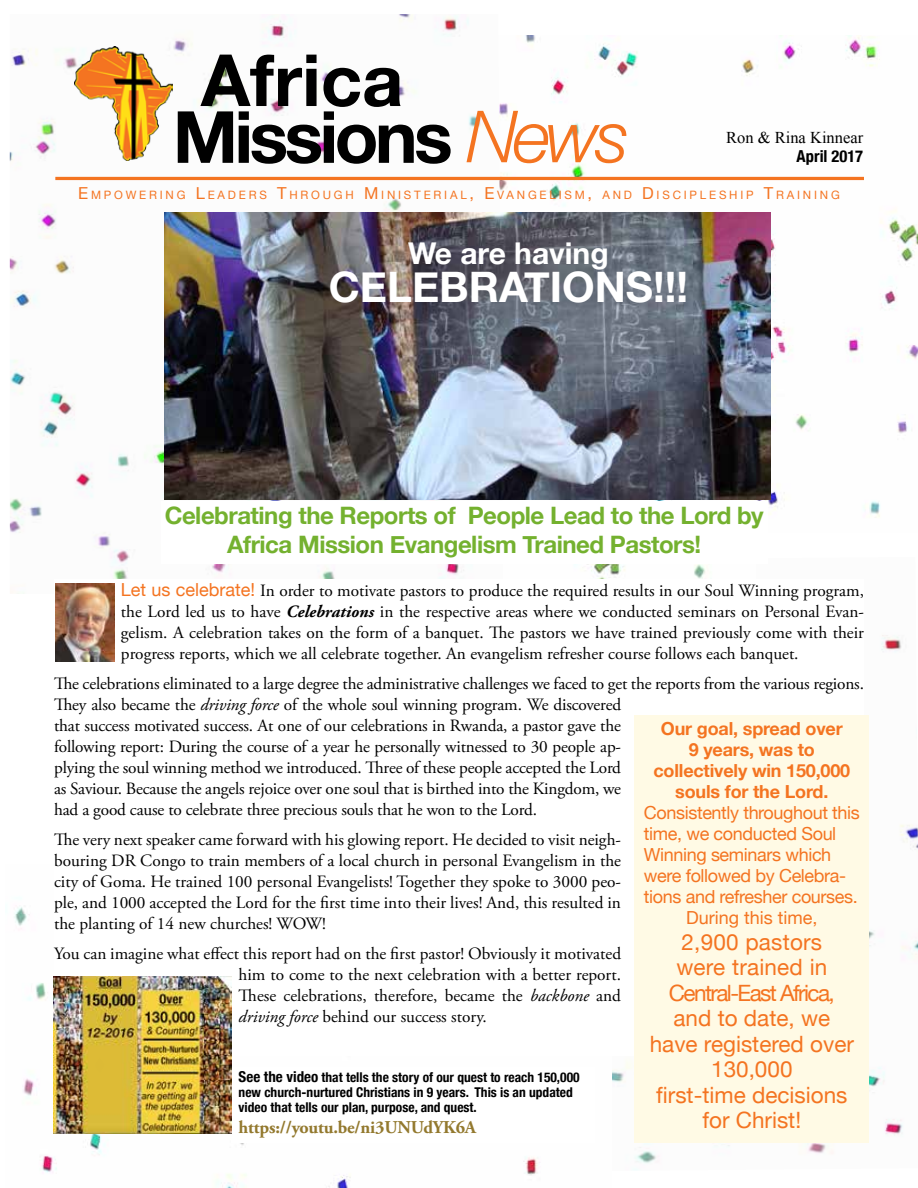
<style>
.page{position:relative;width:918px;height:1188px;background:#fff}
.page>*{position:absolute;margin:0;border:0;box-sizing:border-box;transform-origin:0 0}
.t1{font:700 72px/56.8px "Helvetica Neue";letter-spacing:-.05em;color:#000}
.t2{font:700 42px "Helvetica Neue";color:#fff}
.t3{font:700 30px "Helvetica Neue";color:#fff}
.t4{font:700 24px/28.8px "Helvetica Neue";letter-spacing:-.02em;color:#74b12f;text-align:center}
.t5{font:22.5px/25.5px "Helvetica Neue";color:#f47421;text-align:center}
.t6{font:18px "Helvetica Neue";letter-spacing:-.02em;color:#f47421}
.t7{font:700 18px/21px "Helvetica Neue";letter-spacing:-.01em;color:#f47421;text-align:center}
.t8{font:700 18px "Adobe Garamond Pro";letter-spacing:-.01em;color:#93792e}
.t9{font:18px "Helvetica Neue";color:#f47421}
.t10{font:17.25px/21px "Adobe Garamond Pro";letter-spacing:-.01em;color:#000;text-align:justify}
.t11{font:16.5px "Times New Roman";color:#000}
.t12{font:700 condensed 16.5px "Helvetica Neue";color:#000}
.t13{font:700 condensed 13.5px/15px "Helvetica Neue";color:#000}
.t14{font:11.55px "Helvetica Neue";letter-spacing:.245em;color:#f47421}
.s1{font-weight:300;font-style:italic;color:#f47421}
.s2{font-size:16.5px}
.s3{font-family:"Helvetica Neue";font-size:18px;color:#f47421}
.s4{font-weight:700;font-style:italic}
.s5{font-style:italic}
.s6{font-size:15px}
</style>
<div class="page">
<img style="left:612px;top:635px;width:306px;height:535px">
<img style="left:14px;top:907px;width:526px;height:281px">
<img style="left:503px;top:36px;width:415px;height:482px">
<img style="left:10px;top:14px;width:493px;height:565px">
<img style="left:164px;top:213px;width:606px;height:287px">
<img style="left:74px;top:46px;width:99px;height:115px">
<hr style="left:55px;top:177px;width:809px;height:3px;background:#f47421">
<div style="left:54px;top:579px;width:810px;height:476px;background:#fff"></div>
<img style="left:55px;top:584px;width:59px;height:78px">
<div style="left:161px;top:501px;width:606px;height:62px;background:#fff"></div>
<div style="left:231px;top:1067px;width:364px;height:76px;background:#fff"></div>
<img style="left:53px;top:976px;width:179px;height:158px">
<div style="left:635px;top:715px;width:234px;height:428px;background:#fffae5"></div>
<h1 class="t1" style="left:173px;top:54px;width:458px;text-indent:28px">Africa<br>Missions <span class="s1">News</span></h1>
<p class="t14" style="left:78px;top:186px;width:763px"><span class="s2">E</span>MPOWE RING <span class="s2">L</span>E ADE RS <span class="s2">T</span>HROUGH <span class="s2">M</span> INISTE RIAL<span class="s2">, E</span>VANGEL ISM<span class="s2">,</span> AND <span class="s2">D</span> ISCIPLE SHIP <span class="s2">T</span>RAINING</p>
<p class="t11" style="left:726px;top:126px;width:139px">Ron &amp; Rina Kinnear</p>
<p class="t12" style="left:797px;top:142px;width:68px">April 2017</p>
<h3 class="t3" style="left:408px;top:230px;width:202px">We are having</h3>
<h2 class="t2" style="left:329px;top:254px;width:361px">CELEBRATIONS!!!</h2>
<h3 class="t4" style="left:165px;top:502px;width:601px">Celebrating the Reports of People Lead to the Lord by<br>Africa Mission Evangelism Trained Pastors!</h3>
<p class="t10" style="left:121px;top:581px;width:745px"><span class="s3">Let us celebrate!</span> In order to motivate pastors to produce the required results in our Soul Winning program, the Lord led us to have <span class="s4">Celebrations</span> in the respective areas where we conducted seminars on Personal Evan&shy;gelism. A celebration takes on the form of a banquet. The pastors we have trained previously come with their progress reports, which we all celebrate together. An evangelism refresher course follows each banquet.</p>
<p class="t10" style="left:54px;top:674px;width:811px;text-align:left">The celebrations eliminated to a large degree the administrative challenges we faced to get the reports from the various regions.<br>They also became the <span class="s5">driving force</span> of the whole soul winning program. We discovered<br>that success motivated success. At one of our celebrations in Rwanda, a pastor gave the<br>following report: During the course of a year he personally witnessed to 30 people ap-<br>plying the soul winning method we introduced. Three of these people accepted the Lord<br>as Saviour. Because the angels rejoice over one soul that is birthed into the Kingdom, we<br>had a good cause to celebrate three precious souls that he won to the Lord.</p>
<p class="t10" style="left:54px;top:830px;width:569px">The very next speaker came forward with his glowing report. He decided to visit neigh&shy;bouring DR Congo to train members of a local church in personal Evangelism in the city of Goma. He trained 100 personal Evangelists! Together they spoke to 3000 peo&shy;ple, and 1000 accepted the Lord for the first time into their lives! And, this resulted in the planting of 14 new churches! WOW!</p>
<p class="t10" style="left:239px;top:944px;width:384px;text-indent:-185px">You can imagine what effect this report had on the first pastor! Obviously it motivated him to come to the next celebration with a better report.<br>These celebrations, therefore, became the <span class="s5">backbone</span> and <span class="s5">driving force</span> behind our success story.</p>
<p class="t7" style="left:653px;top:719px;width:198px">Our goal, spread over<br>9 years, was to collectively win 150,000 souls for the Lord.</p>
<p class="t6" style="left:644px;top:800px;width:218px">Consistently throughout this</p>
<p class="t6" style="left:644px;top:821px;width:194px">time, we conducted Soul</p>
<p class="t6" style="left:644px;top:842px;width:189px">Winning seminars which</p>
<p class="t6" style="left:644px;top:863px;width:204px">were followed by Celebra-</p>
<p class="t6" style="left:644px;top:884px;width:215px">tions and refresher courses.</p>
<p class="t9" style="left:686px;top:905px;width:133px">During this time,</p>
<h3 class="t5" style="left:650px;top:930px;width:206px">2,900 pastors<br>were trained in<br>Central-East Africa, and to date, we have registered over<br>130,000<br>first-time decisions for Christ!</h3>
<p class="t13" style="left:239px;top:1068px;width:342px"><span class="s6">See the video</span> that tells the story of our quest to reach 150,000 new church-nurtured Christians in 9 years. This is an updated video that tells our plan, purpose, and quest.</p>
<p class="t8" style="left:239px;top:1117px;width:239px">https://youtu.be/ni3UNUdYK6A</p>
</div>
